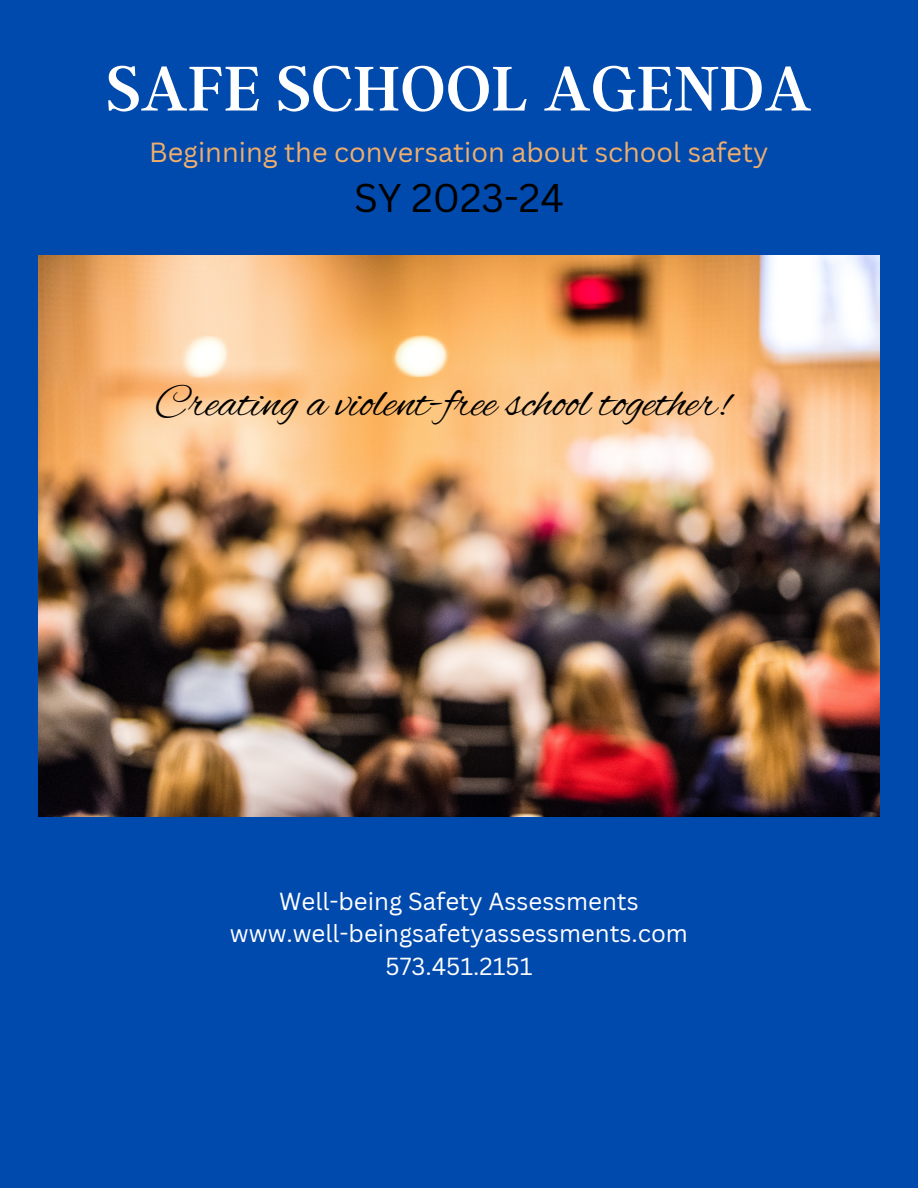
<style>
.page{position:relative;width:918px;height:1188px;background:#004aad}
.page>*{position:absolute;margin:0;border:0;box-sizing:border-box;transform-origin:0 0}
.t1{font:70.5px "Argent CF";color:#fff}
.t2{font:46.5px "Alex Brush";color:#000}
.t3{font:39px "Canva Sans";color:#000}
.t4{font:27px "Canva Sans";color:#efae6d}
.t5{font:24px/32.7px "Canva Sans";color:#fff;text-align:center}
</style>
<div class="page">
<img style="left:38px;top:255px;width:842px;height:562px">
<h1 class="t1" style="left:106px;top:42px;width:707px">SAFE SCHOOL AGENDA</h1>
<p class="t4" style="left:149px;top:134px;width:621px">Beginning the conversation about school safety</p>
<h3 class="t3" style="left:354px;top:170px;width:211px">SY 2023-24</h3>
<h2 class="t2" style="left:155px;top:376px;width:576px">Creating a violent-free school together!</h2>
<p class="t5" style="left:230px;top:884px;width:459px">Well-being Safety Assessments www.well-beingsafetyassessments.com<br>573.451.2151</p>
</div>
